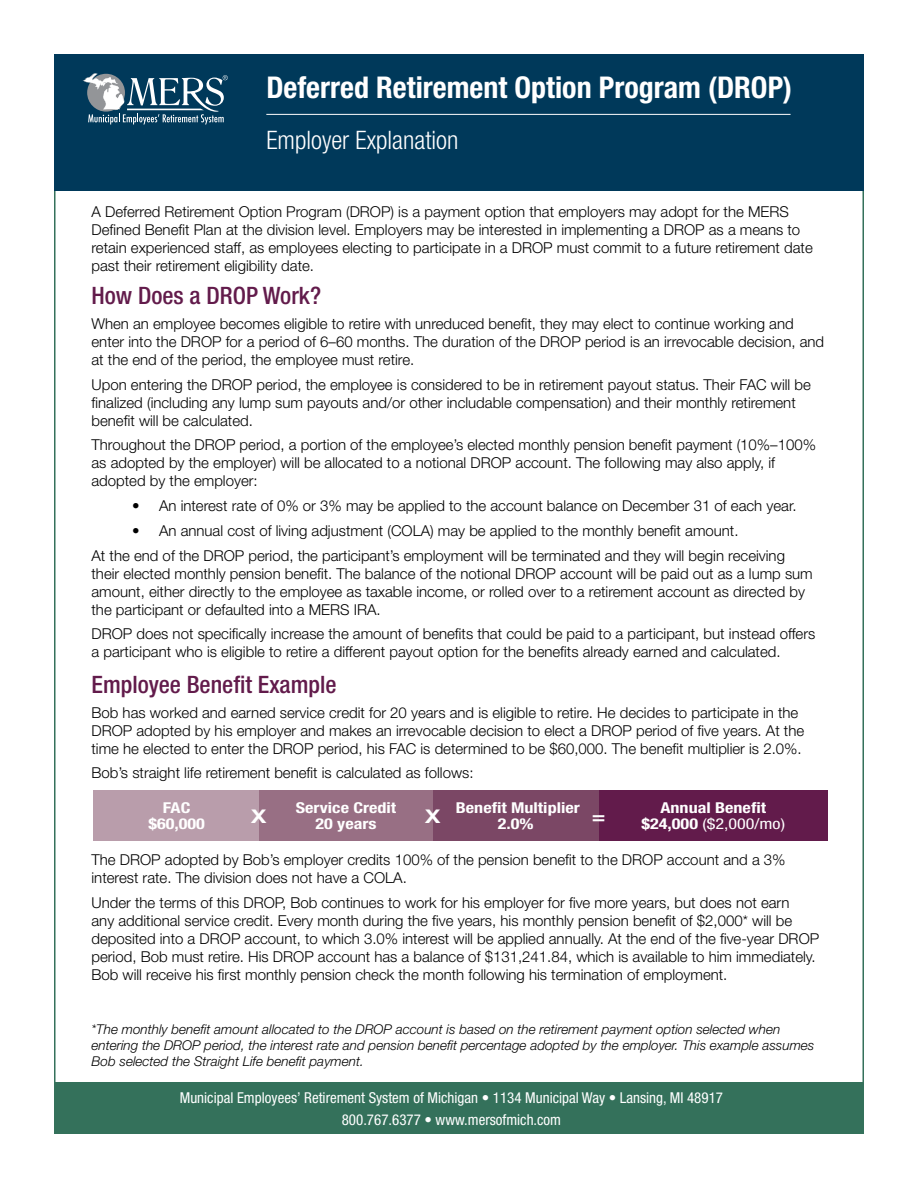
<style>
.page{position:relative;width:918px;height:1188px;background:#fff}
.page>*{position:absolute;margin:0;border:0;box-sizing:border-box;transform-origin:0 0}
.t1{font:700 condensed 30px "Helvetica Neue LT Std";color:#fff}
.t2{font:300 condensed 25.5px "Helvetica Neue LT Std";color:#fff}
.t3{font:500 condensed 24px "Helvetica Neue LT Std";color:#621b4b}
.t4{font:700 18.9px "Helvetica Neue LT Std";color:#fff;scale:1.21 1}
.t5{font:300 15px/18px "Helvetica Neue LT Std";color:#000}
.t6{font:condensed 15px/22.5px "Helvetica Neue LT Std";color:#fff;text-align:center}
.t7{font:700 condensed 15px/16.5px "Helvetica Neue LT Std";color:#fff;text-align:center;scale:1.21 1}
.t8{font:italic 300 13.5px/16.2px "Helvetica Neue LT Std";color:#000}
.s1{font-weight:400}
</style>
<div class="page">
<div style="left:54px;top:1083px;width:810px;height:51px;background:#34715b"></div>
<div style="left:54px;top:54px;width:810px;height:136px;background:#00395a"></div>
<div style="left:93px;top:791px;width:168px;height:50px;background:#b99dab"></div>
<div style="left:432px;top:791px;width:167px;height:50px;background:#7b4765"></div>
<div style="left:259px;top:791px;width:174px;height:50px;background:#986f84"></div>
<div style="left:599px;top:791px;width:228px;height:50px;background:#621b4b"></div>
<hr style="left:266px;top:114px;width:525px;height:1px;background:#fff">
<svg style="left:82px;top:73px;width:146px;height:51px"></svg>
<h1 class="t1" style="left:266px;top:70px;width:527px">Deferred Retirement Option Program (DROP)</h1>
<h2 class="t2" style="left:266px;top:126px;width:194px">Employer Explanation</h2>
<p class="t5" style="left:92px;top:202px;width:723px">A Deferred Retirement Option Program (DROP) is a payment option that employers may adopt for the MERS Defined Benefit Plan at the division level. Employers may be interested in implementing a DROP as a means to retain experienced staff, as employees electing to participate in a DROP must commit to a future retirement date past their retirement eligibility date.</p>
<h3 class="t3" style="left:92px;top:281px;width:231px">How Does a DROP Work?</h3>
<p class="t5" style="left:92px;top:314px;width:734px">When an employee becomes eligible to retire with unreduced benefit, they may elect to continue working and enter into the DROP for a period of 6–60 months. The duration of the DROP period is an irrevocable decision, and at the end of the period, the employee must retire.</p>
<p class="t5" style="left:92px;top:375px;width:721px">Upon entering the DROP period, the employee is considered to be in retirement payout status. Their FAC will be finalized (including any lump sum payouts and/or other includable compensation) and their monthly retirement benefit will be calculated.</p>
<p class="t5" style="left:92px;top:436px;width:726px">Throughout the DROP period, a portion of the employee’s elected monthly pension benefit payment (10%–100% as adopted by the employer) will be allocated to a notional DROP account. The following may also apply, if adopted by the employer:</p>
<p class="t5" style="left:132px;top:497px;width:666px">• An interest rate of 0% or 3% may be applied to the account balance on December 31 of each year.</p>
<p class="t5" style="left:92px;top:518px;width:695px;line-height:24.8px;text-align:center">• An annual cost of living adjustment (COLA) may be applied to the monthly benefit amount.<br>At the end of the DROP period, the participant’s employment will be terminated and they will begin receiving</p>
<p class="t5" style="left:92px;top:564px;width:723px">their elected monthly pension benefit. The balance of the notional DROP account will be paid out as a lump sum amount, either directly to the employee as taxable income, or rolled over to a retirement account as directed by the participant or defaulted into a MERS IRA.</p>
<p class="t5" style="left:92px;top:625px;width:725px">DROP does not specifically increase the amount of benefits that could be paid to a participant, but instead offers a participant who is eligible to retire a different payout option for the benefits already earned and calculated.</p>
<h3 class="t3" style="left:92px;top:670px;width:246px">Employee Benefit Example</h3>
<p class="t5" style="left:92px;top:703px;width:714px">Bob has worked and earned service credit for 20 years and is eligible to retire. He decides to participate in the<br>DROP adopted by his employer and makes an irrevocable decision to elect a DROP period of five years. At the time he elected to enter the DROP period, his FAC is determined to be $60,000. The benefit multiplier is 2.0%.</p>
<p class="t5" style="left:92px;top:764px;width:384px">Bob’s straight life retirement benefit is calculated as follows:</p>
<p class="t7" style="left:148px;top:799px;width:48px">FAC $60,000</p>
<p class="t7" style="left:456px;top:799px;width:104px">Benefit Multiplier<br>2.0%</p>
<p class="t7" style="left:296px;top:799px;width:85px">Service Credit<br>20 years</p>
<p class="t7" style="left:642px;top:799px;width:120px">Annual Benefit $24,000 <span class="s1">($2,000/mo)</span></p>
<p class="t4" style="left:251px;top:804px;width:14px">X</p>
<p class="t4" style="left:425px;top:804px;width:14px">X</p>
<p class="t4" style="left:592px;top:804px;width:13px">=</p>
<p class="t5" style="left:92px;top:850px;width:696px">The DROP adopted by Bob’s employer credits 100% of the pension benefit to the DROP account and a 3% interest rate. The division does not have a COLA.</p>
<p class="t5" style="left:92px;top:893px;width:729px">Under the terms of this DROP, Bob continues to work for his employer for five more years, but does not earn<br>any additional service credit. Every month during the five years, his monthly pension benefit of $2,000* will be deposited into a DROP account, to which 3.0% interest will be applied annually. At the end of the five-year DROP period, Bob must retire. His DROP account has a balance of $131,241.84, which is available to him immediately.<br>Bob will receive his first monthly pension check the month following his termination of employment.</p>
<p class="t8" style="left:92px;top:1021px;width:724px">*The monthly benefit amount allocated to the DROP account is based on the retirement payment option selected when entering the DROP period, the interest rate and pension benefit percentage adopted by the employer. This example assumes<br>Bob selected the Straight Life benefit payment.</p>
<p class="t6" style="left:180px;top:1086px;width:545px">Municipal Employees’ Retirement System of Michigan • 1134 Municipal Way • Lansing, MI 48917<br>800.767.6377 • www.mersofmich.com</p>
</div>
